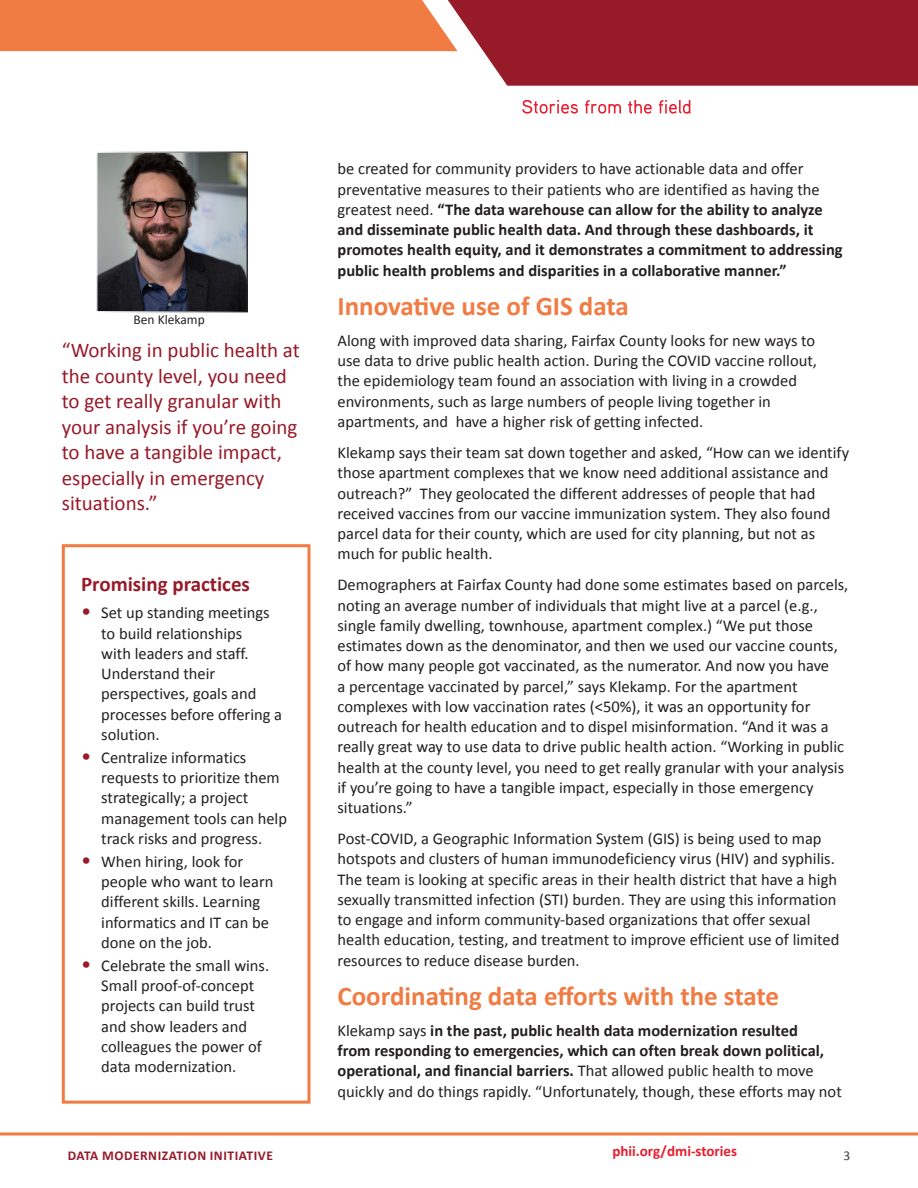
<style>
.page{position:relative;width:918px;height:1188px;background:#fff}
.page>*{position:absolute;margin:0;border:0;box-sizing:border-box;transform-origin:0 0}
.Header_1{font:700 27px "Calibri";color:#f07b43}
.Sidebar{font:21px/25.5px "Calibri";color:#971a29}
.Header_2{font:700 21px "Calibri";color:#971a29}
.Body_Copy{font:16.5px/20.2px "Calibri";color:#231f20}
.Body_Copy-2{font:700 16.5px/20.2px "Calibri";color:#231f20}
.t1{font:700 15px "Calibri";color:#e81d2e}
.t2{font:700 13.5px "Calibri";letter-spacing:.04em;color:#971a29}
.t3{font:13.5px "Calibri";color:#231f20}
.t4{font:13.5px "Calibri";color:#3e3e3f}
.s1{font-size:20.7px;color:#971a29}
.s2{font-weight:400}
</style>
<div class="page">
<svg style="left:0;top:0;width:918px;height:86px"></svg>
<svg style="left:0;top:1132px;width:918px;height:4px;background:#f39b71"></svg>
<svg style="left:522px;top:100px;width:56px;height:14px"></svg>
<svg style="left:585px;top:100px;width:36px;height:14px"></svg>
<svg style="left:628px;top:100px;width:24px;height:14px"></svg>
<svg style="left:659px;top:100px;width:32px;height:14px"></svg>
<div style="left:62px;top:544px;width:248px;height:560px;border:3px solid #f07b43"></div>
<img style="left:98px;top:154px;width:148px;height:156px">
<div style="left:96px;top:152px;width:152px;height:160px;border:1px solid #fff"></div>
<p class="t3" style="left:134px;top:310px;width:73px">Ben Klekamp</p>
<p class="Sidebar" style="left:62px;top:337px;width:240px">“Working in public health at the county level, you need to get really granular with your analysis if you’re going to have a tangible impact, especially in emergency situations.”</p>
<p class="Header_2" style="left:81px;top:570px;width:171px">Promising practices</p>
<p class="Body_Copy" style="left:101px;top:602px;width:182px;text-indent:-20px"><span class="s1">•</span> Set up standing meetings to build relationships<br>with leaders and staff.<br>Understand their perspectives, goals and processes before offering a solution.</p>
<p class="Body_Copy" style="left:101px;top:747px;width:187px;text-indent:-20px"><span class="s1">•</span> Centralize informatics requests to prioritize them strategically; a project management tools can help track risks and progress.</p>
<p class="Body_Copy" style="left:101px;top:851px;width:174px;text-indent:-20px"><span class="s1">•</span> When hiring, look for people who want to learn different skills. Learning informatics and IT can be done on the job.</p>
<p class="Body_Copy" style="left:101px;top:955px;width:169px;text-indent:-20px"><span class="s1">•</span> Celebrate the small wins.<br>Small proof-of-concept projects can build trust and show leaders and colleagues the power of data modernization.</p>
<p class="Body_Copy-2" style="left:338px;top:158px;width:507px"><span class="s2">be created for community providers to have actionable data and offer preventative measures to their patients who are identified as having the greatest need.</span> “The data warehouse can allow for the ability to analyze and disseminate public health data. And through these dashboards, it promotes health equity, and it demonstrates a commitment to addressing public health problems and disparities in a collaborative manner.”</p>
<p class="Header_1" style="left:338px;top:287px;width:293px">Innovative use of GIS data</p>
<p class="Body_Copy" style="left:338px;top:330px;width:481px">Along with improved data sharing, Fairfax County looks for new ways to use data to drive public health action. During the COVID vaccine rollout, the epidemiology team found an association with living in a crowded environments, such as large numbers of people living together in apartments, and have a higher risk of getting infected.</p>
<p class="Body_Copy" style="left:338px;top:442px;width:513px">Klekamp says their team sat down together and asked, “How can we identify those apartment complexes that we know need additional assistance and outreach?” They geolocated the different addresses of people that had received vaccines from our vaccine immunization system. They also found parcel data for their county, which are used for city planning, but not as much for public health.</p>
<p class="Body_Copy" style="left:338px;top:574px;width:512px">Demographers at Fairfax County had done some estimates based on parcels, noting an average number of individuals that might live at a parcel (e.g., single family dwelling, townhouse, apartment complex.) “We put those estimates down as the denominator, and then we used our vaccine counts, of how many people got vaccinated, as the numerator. And now you have<br>a percentage vaccinated by parcel,” says Klekamp. For the apartment complexes with low vaccination rates (&lt;50%), it was an opportunity for outreach for health education and to dispel misinformation. “And it was a really great way to use data to drive public health action. “Working in public health at the county level, you need to get really granular with your analysis if you’re going to have a tangible impact, especially in those emergency situations.”</p>
<p class="Body_Copy" style="left:338px;top:828px;width:504px">Post-COVID, a Geographic Information System (GIS) is being used to map hotspots and clusters of human immunodeficiency virus (HIV) and syphilis.<br>The team is looking at specific areas in their health district that have a high sexually transmitted infection (STI) burden. They are using this information to engage and inform community-based organizations that offer sexual health education, testing, and treatment to improve efficient use of limited resources to reduce disease burden.</p>
<p class="Header_1" style="left:338px;top:977px;width:443px">Coordinating data efforts with the state</p>
<p class="Body_Copy-2" style="left:338px;top:1020px;width:506px"><span class="s2">Klekamp says</span> in the past, public health data modernization resulted<br>from responding to emergencies, which can often break down political, operational, and financial barriers. <span class="s2">That allowed public health to move quickly and do things rapidly. “Unfortunately, though, these efforts may not</span></p>
<p class="t1" style="left:612px;top:1140px;width:126px">phii.org/dmi-stories</p>
<p class="t2" style="left:68px;top:1146px;width:207px">DATA MODERNIZATION INITIATIVE</p>
<p class="t4" style="left:844px;top:1146px;width:8px">3</p>
</div>
